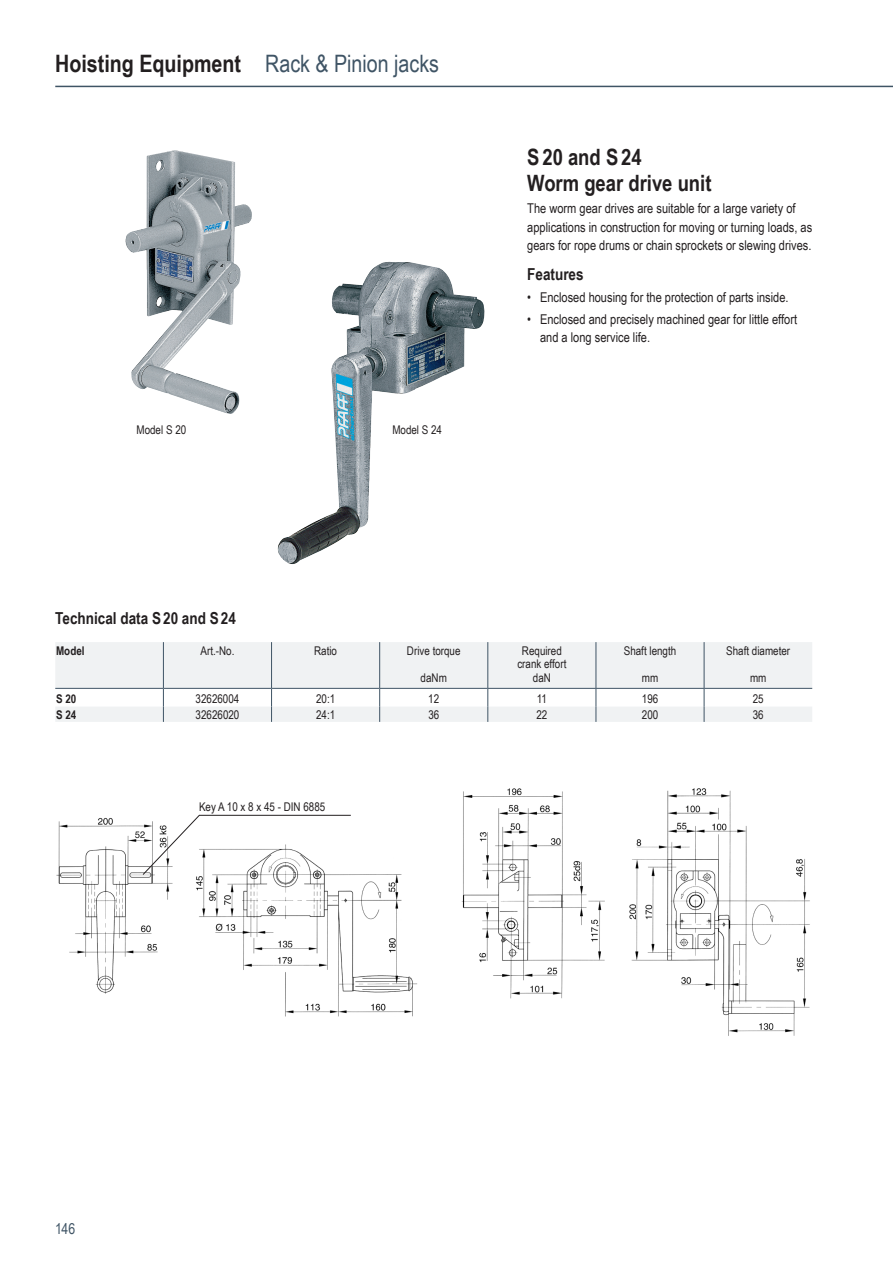
<style>
.page{position:relative;width:893px;height:1263px;background:#fff}
.page>*{position:absolute;margin:0;border:0;box-sizing:border-box;transform-origin:0 0}
.t1{font:700 24px "Arial Narrow";color:#231f20}
.t2{font:700 22.5px/26.1px "Arial Narrow";color:#231f20}
.t3{font:700 16.5px "Arial Narrow";color:#231f20}
.t4{font:15px "Arial Narrow";color:#3f5465}
.t5{font:13.5px/18.6px "Arial Narrow";color:#231f20}
.t6{font:12px/13.5px "Arial Narrow";color:#231f20;text-align:center}
.t7{font:700 12px "Arial Narrow";color:#231f20}
.s1{font-weight:400;color:#3f5465}
</style>
<div class="page">
<img style="left:277px;top:262px;width:208px;height:302px">
<img style="left:125px;top:150px;width:127px;height:264px">
<hr style="left:55px;top:86px;width:838px;height:1px;background:#3f5465">
<svg style="left:55px;top:642px;width:757px;height:80px"></svg>
<img style="left:56px;top:817px;width:361px;height:200px">
<svg style="left:143px;top:815px;width:208px;height:60px"></svg>
<img style="left:461px;top:788px;width:349px;height:248px">
<h1 class="t1" style="left:55px;top:46px;width:385px">Hoisting Equipment <span class="s1">Rack &amp; Pinion jacks</span></h1>
<p class="t6" style="left:136px;top:422px;width:51px">Model S 20</p>
<p class="t6" style="left:392px;top:422px;width:51px">Model S 24</p>
<h2 class="t2" style="left:527px;top:143px;width:186px">S20 and S24<br>Worm gear drive unit</h2>
<p class="t5" style="left:527px;top:198px;width:286px">The worm gear drives are suitable for a large variety of applications in construction for moving or turning loads, as gears for rope drums or chain sprockets or slewing drives.</p>
<p class="t3" style="left:527px;top:261px;width:58px">Features</p>
<p class="t5" style="left:527px;top:287px;width:263px">• Enclosed housing for the protection of parts inside.</p>
<p class="t5" style="left:540px;top:309px;width:259px;text-indent:-13px">• Enclosed and precisely machined gear for little effort and a long service life.</p>
<p class="t3" style="left:55px;top:606px;width:182px">Technical data S20 and S24</p>
<p class="t7" style="left:56px;top:642px;width:30px">Model</p>
<p class="t6" style="left:201px;top:643px;width:35px">Art.-No.</p>
<p class="t6" style="left:314px;top:643px;width:24px">Ratio</p>
<p class="t6" style="left:407px;top:643px;width:55px">Drive torque</p>
<p class="t6" style="left:421px;top:670px;width:28px">daNm</p>
<p class="t6" style="left:517px;top:643px;width:51px">Required crank effort daN</p>
<p class="t6" style="left:624px;top:643px;width:54px">Shaft length</p>
<p class="t6" style="left:642px;top:670px;width:18px">mm</p>
<p class="t6" style="left:726px;top:643px;width:65px">Shaft diameter</p>
<p class="t6" style="left:750px;top:670px;width:18px">mm</p>
<p class="t7" style="left:56px;top:690px;width:22px">S 20</p>
<p class="t6" style="left:196px;top:692px;width:45px">32626004</p>
<p class="t6" style="left:316px;top:692px;width:21px">20:1</p>
<p class="t6" style="left:428px;top:692px;width:12px">12</p>
<p class="t6" style="left:537px;top:692px;width:12px">11</p>
<p class="t6" style="left:642px;top:692px;width:18px">196</p>
<p class="t6" style="left:753px;top:692px;width:12px">25</p>
<p class="t7" style="left:56px;top:705px;width:22px">S 24</p>
<p class="t6" style="left:196px;top:707px;width:45px">32626020</p>
<p class="t6" style="left:316px;top:707px;width:21px">24:1</p>
<p class="t6" style="left:428px;top:707px;width:12px">36</p>
<p class="t6" style="left:536px;top:707px;width:12px">22</p>
<p class="t6" style="left:642px;top:707px;width:18px">200</p>
<p class="t6" style="left:753px;top:707px;width:12px">36</p>
<p class="t6" style="left:199px;top:799px;width:128px">Key A 10 x 8 x 45 - DIN 6885</p>
<p class="t4" style="left:55px;top:1218px;width:22px">146</p>
</div>
